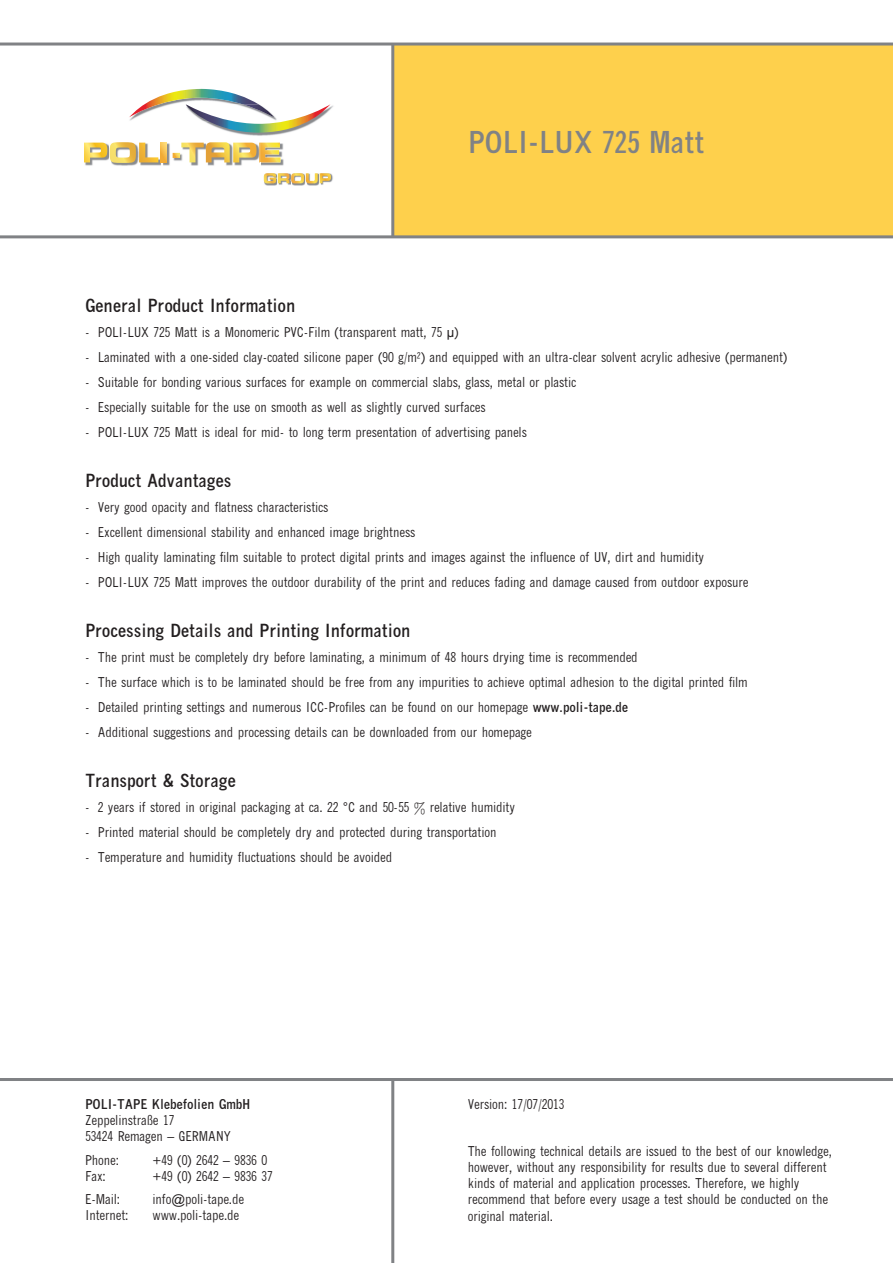
<style>
.page{position:relative;width:893px;height:1263px;background:#fff}
.page>*{position:absolute;margin:0;border:0;box-sizing:border-box;transform-origin:0 0}
.t1{font:700 condensed 30px "M News Gothic";color:#808285}
.t2{font:700 condensed 18px "M News Gothic";color:#231f20}
.t3{font:condensed 13.5px/16.2px "M News Gothic";color:#231f20}
.t4{font:700 condensed 13.5px "M News Gothic";color:#231f20}
.s1{font-weight:700}
</style>
<div class="page">
<div style="left:393px;top:44px;width:500px;height:193px;background:#fed04c"></div>
<hr style="left:0;top:235px;width:893px;height:3px;background:#808285">
<hr style="left:0;top:43px;width:893px;height:3px;background:#808285">
<hr style="left:391px;top:44px;width:3px;height:193px;background:#808285">
<hr style="left:0;top:1078px;width:893px;height:3px;background:#808285">
<hr style="left:391px;top:1079px;width:3px;height:184px;background:#808285">
<svg style="left:264px;top:173px;width:69px;height:13px"></svg>
<img style="left:162px;top:143px;width:8px;height:23px">
<svg style="left:84px;top:142px;width:78px;height:24px"></svg>
<svg style="left:161px;top:143px;width:6px;height:19px"></svg>
<img style="left:280px;top:143px;width:4px;height:23px">
<svg style="left:173px;top:142px;width:107px;height:24px"></svg>
<img style="left:236px;top:105px;width:97px;height:31px">
<svg style="left:129px;top:89px;width:202px;height:44px"></svg>
<h1 class="t1" style="left:468px;top:124px;width:238px">POLI-LUX 725 Matt</h1>
<h2 class="t2" style="left:85px;top:295px;width:212px">General Product Information</h2>
<p class="t3" style="left:85px;top:324px;width:375px">- Poli -Lux 725 Matt is a Monomeric PVC-Film (transparent matt, 75 µ)</p>
<p class="t3" style="left:85px;top:349px;width:704px">- Laminated with a one-sided clay-coated silicone paper (90 g/m²) and equipped with an ultra-clear solvent acrylic adhesive (permanent)</p>
<p class="t3" style="left:85px;top:374px;width:493px">- Suitable for bonding various surfaces for example on commercial slabs, glass, metal or plastic</p>
<p class="t3" style="left:85px;top:399px;width:402px">- Especially suitable for the use on smooth as well as slightly curved surfaces</p>
<p class="t3" style="left:85px;top:424px;width:443px">- Poli -Lux 725 Matt is ideal for mid- to long term presentation of advertising panels</p>
<h2 class="t2" style="left:85px;top:470px;width:148px">Product Advantages</h2>
<p class="t3" style="left:85px;top:499px;width:245px">- Very good opacity and flatness characteristics</p>
<p class="t3" style="left:85px;top:524px;width:332px">- Excellent dimensional stability and enhanced image brightness</p>
<p class="t3" style="left:85px;top:549px;width:621px">- High quality laminating film suitable to protect digital prints and images against the influence of UV, dirt and humidity</p>
<p class="t3" style="left:85px;top:574px;width:665px">- Poli -Lux 725 Matt improves the outdoor durability of the print and reduces fading and damage caused from outdoor exposure</p>
<h2 class="t2" style="left:85px;top:620px;width:327px">Processing Details and Printing Information</h2>
<p class="t3" style="left:85px;top:649px;width:554px">- The print must be completely dry before laminating, a minimum of 48 hours drying time is recommended</p>
<p class="t3" style="left:85px;top:674px;width:664px">- The surface which is to be laminated should be free from any impurities to achieve optimal adhesion to the digital printed film</p>
<p class="t3" style="left:85px;top:699px;width:545px">- Detailed printing settings and numerous ICC-Profiles can be found on our homepage <span class="s1">www.poli-tape.de</span></p>
<p class="t3" style="left:85px;top:724px;width:448px">- Additional suggestions and processing details can be downloaded from our homepage</p>
<h2 class="t2" style="left:85px;top:770px;width:152px">Transport &amp; Storage</h2>
<p class="t3" style="left:85px;top:799px;width:431px">- 2 years if stored in original packaging at ca. 22 °C and 50-55 % relative humidity</p>
<p class="t3" style="left:85px;top:824px;width:413px">- Printed material should be completely dry and protected during transportation</p>
<p class="t3" style="left:85px;top:849px;width:309px">- Temperature and humidity fluctuations should be avoided</p>
<p class="t4" style="left:85px;top:1096px;width:167px">POLI-TAPE Klebefolien GmbH</p>
<p class="t3" style="left:85px;top:1112px;width:147px">Zeppelinstraße 17<br>53424 Remagen – GERMANY</p>
<p class="t3" style="left:85px;top:1151px;width:35px">Phone:</p>
<p class="t3" style="left:153px;top:1151px;width:116px">+49 (0) 2642 – 9836 0</p>
<p class="t3" style="left:85px;top:1168px;width:22px">Fax:</p>
<p class="t3" style="left:153px;top:1168px;width:122px">+49 (0) 2642 – 9836 37</p>
<p class="t3" style="left:85px;top:1191px;width:37px">E-Mail:</p>
<p class="t3" style="left:153px;top:1191px;width:93px">info@poli-tape.de</p>
<p class="t3" style="left:85px;top:1207px;width:45px">Internet:</p>
<p class="t3" style="left:153px;top:1207px;width:88px">www.poli-tape.de</p>
<p class="t3" style="left:468px;top:1096px;width:98px">Version: 17/07/2013</p>
<p class="t3" style="left:468px;top:1142px;width:366px">The following technical details are issued to the best of our knowledge, however, without any responsibility for results due to several different kinds of material and application processes. Therefore, we highly recommend that before every usage a test should be conducted on the original material.</p>
</div>
